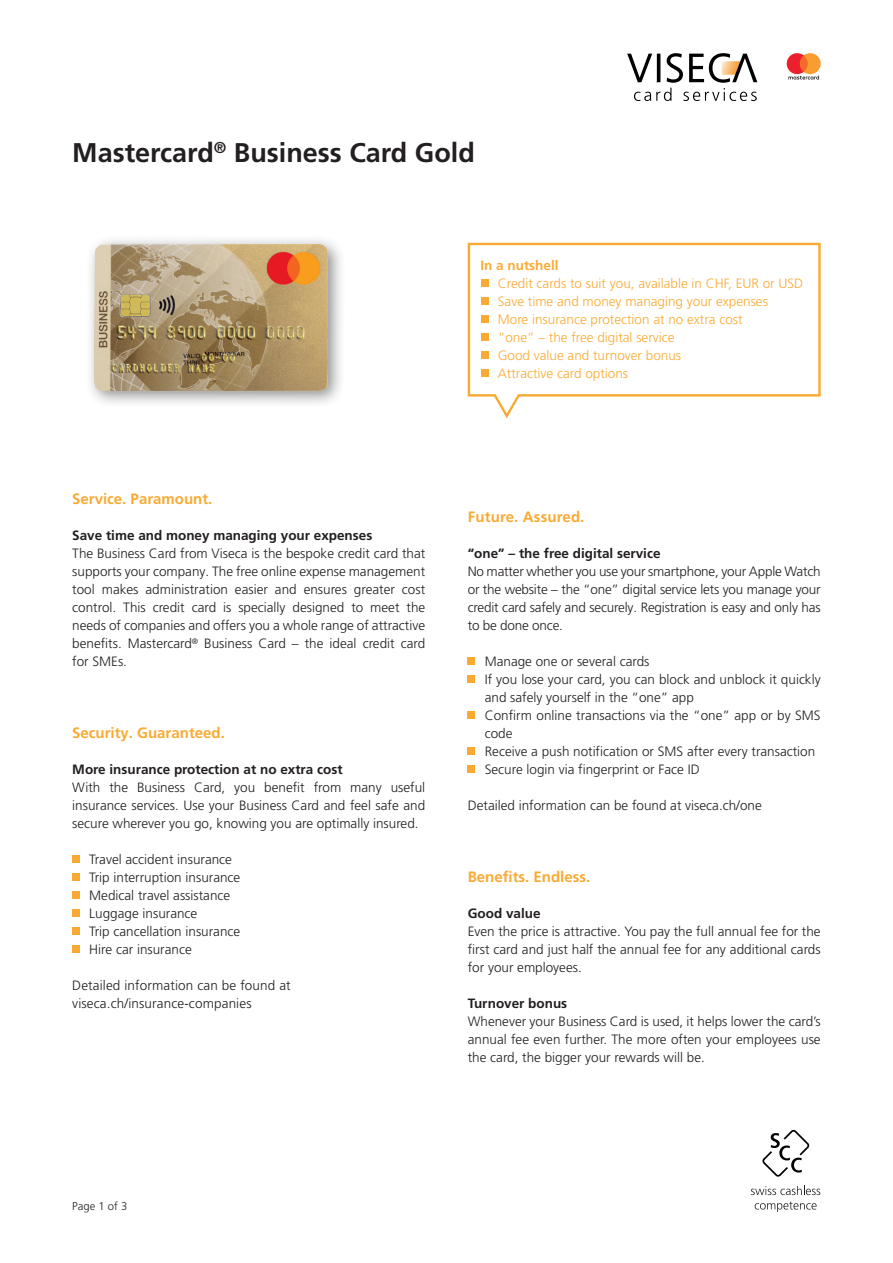
<style>
.page{position:relative;width:893px;height:1263px;background:#fff}
.page>*{position:absolute;margin:0;border:0;box-sizing:border-box;transform-origin:0 0}
.t1{font:700 27px "Frutiger LT Pro";color:#231f20}
.t2{font:700 15px "Frutiger LT Pro";color:#faaa33}
.t3{font:300 13.5px/18px "Frutiger LT Pro";color:#231f20;text-align:justify}
.t4{font:300 13.5px/18px "Frutiger LT Pro";color:#faaa33}
.t5{font:700 13.5px "Frutiger LT Pro";color:#231f20}
.t6{font:700 13.5px "Frutiger LT Pro";color:#faaa33}
.t7{font:300 11.25px "Frutiger LT Pro";color:#231f20}
</style>
<div class="page">
<svg style="left:627px;top:53px;width:130px;height:48px"></svg>
<svg style="left:787px;top:53px;width:34px;height:27px"></svg>
<svg style="left:467px;top:242px;width:354px;height:176px"></svg>
<div style="left:72px;top:856px;width:7px;height:7px;background:#faaa33"></div>
<div style="left:72px;top:874px;width:7px;height:7px;background:#faaa33"></div>
<div style="left:72px;top:892px;width:7px;height:7px;background:#faaa33"></div>
<div style="left:72px;top:910px;width:7px;height:7px;background:#faaa33"></div>
<div style="left:72px;top:928px;width:7px;height:7px;background:#faaa33"></div>
<div style="left:72px;top:946px;width:7px;height:7px;background:#faaa33"></div>
<div style="left:481px;top:280px;width:7px;height:7px;background:#faaa33"></div>
<div style="left:481px;top:298px;width:7px;height:7px;background:#faaa33"></div>
<div style="left:481px;top:316px;width:7px;height:7px;background:#faaa33"></div>
<div style="left:481px;top:334px;width:7px;height:7px;background:#faaa33"></div>
<div style="left:481px;top:352px;width:7px;height:7px;background:#faaa33"></div>
<div style="left:481px;top:370px;width:7px;height:7px;background:#faaa33"></div>
<div style="left:468px;top:658px;width:7px;height:7px;background:#faaa33"></div>
<div style="left:468px;top:676px;width:7px;height:7px;background:#faaa33"></div>
<div style="left:468px;top:712px;width:7px;height:7px;background:#faaa33"></div>
<div style="left:468px;top:748px;width:7px;height:7px;background:#faaa33"></div>
<div style="left:468px;top:766px;width:7px;height:7px;background:#faaa33"></div>
<svg style="left:762px;top:1130px;width:48px;height:47px"></svg>
<svg style="left:751px;top:1186px;width:69px;height:9px"></svg>
<svg style="left:755px;top:1201px;width:62px;height:11px"></svg>
<div style="left:85px;top:234px;width:261px;height:175px;background:#231f20;opacity:.53"></div>
<img style="left:91px;top:241px;width:241px;height:153px">
<h1 class="t1" style="left:72px;top:136px;width:404px">Mastercard<sup>®</sup> Business Card Gold</h1>
<p class="t6" style="left:480px;top:257px;width:80px">In a nutshell</p>
<p class="t4" style="left:498px;top:274px;width:307px">Credit cards to suit you, available in CHF, EUR or USD Save time and money managing your expenses<br>More insurance protection at no extra cost<br>“one” – the free digital service<br>Good value and turnover bonus<br>Attractive card options</p>
<p class="t2" style="left:72px;top:490px;width:142px">Service. Paramount.</p>
<p class="t5" style="left:72px;top:527px;width:302px">Save time and money managing your expenses</p>
<p class="t3" style="left:72px;top:544px;width:354px">The Business Card from Viseca is the bespoke credit card that supports your company. The free online expense management tool makes administration easier and ensures greater cost control. This credit card is specially designed to meet the needs of companies and offers you a whole range of attractive benefits. Mastercard<sup>®</sup> Business Card – the ideal credit card for SMEs.</p>
<p class="t2" style="left:72px;top:724px;width:154px">Security. Guaranteed.</p>
<p class="t5" style="left:72px;top:761px;width:272px">More insurance protection at no extra cost</p>
<p class="t3" style="left:72px;top:778px;width:354px">With the Business Card, you benefit from many useful insurance services. Use your Business Card and feel safe and secure wherever you go, knowing you are optimally insured.</p>
<p class="t3" style="left:89px;top:850px;width:153px;text-align:left">Travel accident insurance<br>Trip interruption insurance<br>Medical travel assistance<br>Luggage insurance<br>Trip cancellation insurance<br>Hire car insurance</p>
<p class="t3" style="left:72px;top:976px;width:220px">Detailed information can be found at viseca.ch/insurance-companies</p>
<p class="t2" style="left:468px;top:508px;width:118px">Future. Assured.</p>
<p class="t5" style="left:468px;top:545px;width:194px">“one” – the free digital service</p>
<p class="t3" style="left:468px;top:562px;width:354px">No matter whether you use your smartphone, your Apple Watch or the website – the “one” digital service lets you manage your credit card safely and securely. Registration is easy and only has to be done once.</p>
<p class="t3" style="left:485px;top:652px;width:337px;text-align:left">Manage one or several cards<br>If you lose your card, you can block and unblock it quickly and safely yourself in the “one” app<br>Confirm online transactions via the “one” app or by SMS code<br>Receive a push notification or SMS after every transaction Secure login via fingerprint or Face ID</p>
<p class="t3" style="left:468px;top:796px;width:296px">Detailed information can be found at viseca.ch/one</p>
<p class="t2" style="left:468px;top:868px;width:124px">Benefits. Endless.</p>
<p class="t5" style="left:468px;top:905px;width:74px">Good value</p>
<p class="t3" style="left:468px;top:922px;width:354px">Even the price is attractive. You pay the full annual fee for the first card and just half the annual fee for any additional cards for your employees.</p>
<p class="t5" style="left:468px;top:995px;width:101px">Turnover bonus</p>
<p class="t3" style="left:468px;top:1012px;width:354px">Whenever your Business Card is used, it helps lower the card’s annual fee even further. The more often your employees use the card, the bigger your rewards will be.</p>
<p class="t7" style="left:72px;top:1199px;width:57px">Page 1 of 3</p>
</div>
